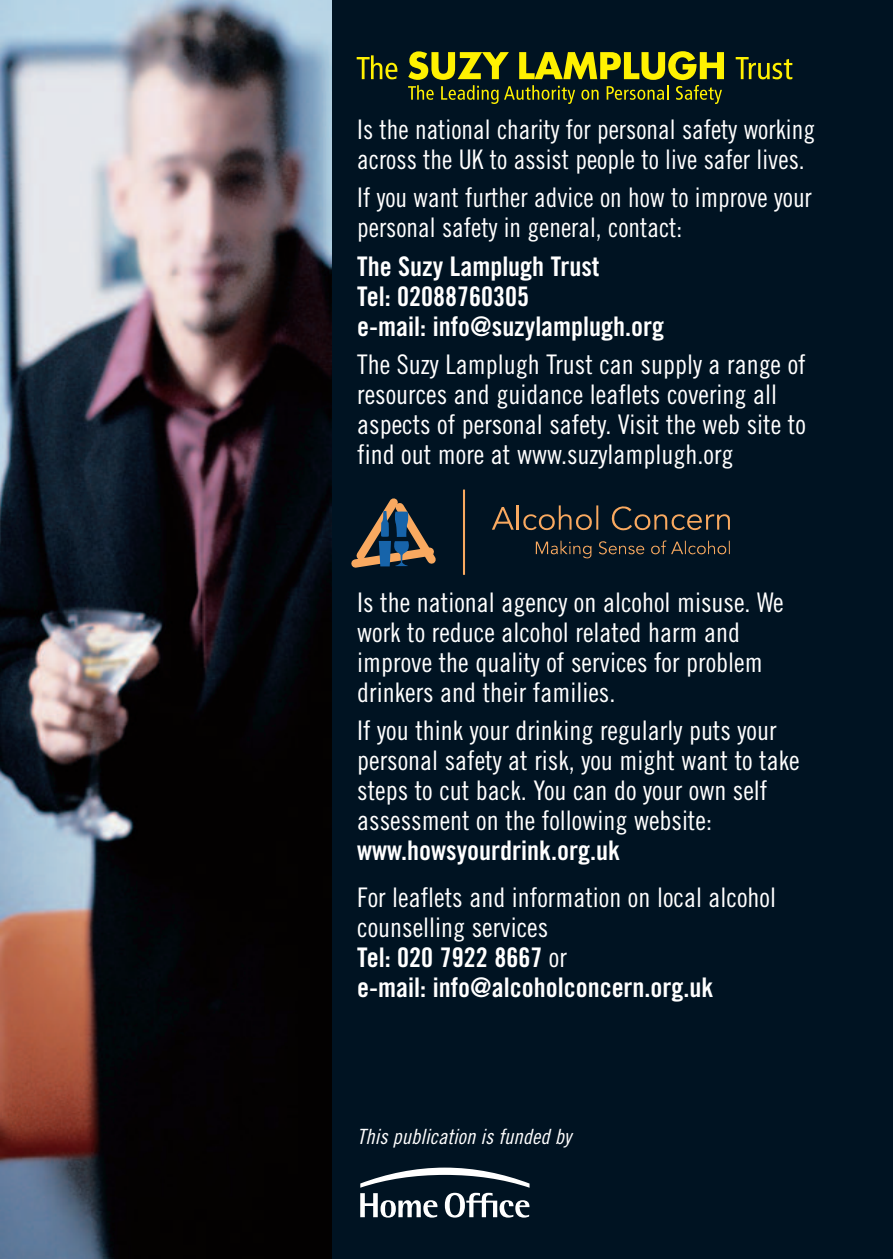
<style>
.page{position:relative;width:893px;height:1259px;background:#fff}
.page>*{position:absolute;margin:0;border:0;box-sizing:border-box;transform-origin:0 0}
.t1{font:27px/30px "Trade Gothic Cond Eighteen";color:#fff}
.t2{font:27px/30px "Trade Gothic Bold Cond Twenty";color:#fff}
.t3{font:21px "Trade Gothic Cond Eighteen Obl";color:#fff}
.s1{font-family:"Trade Gothic Cond Eighteen"}
</style>
<div class="page">
<div style="left:332px;top:0;width:561px;height:1259px;background:#001322"></div>
<img style="left:0;top:0;width:332px;height:1259px">
<svg style="left:357px;top:55px;width:40px;height:24px"></svg>
<svg style="left:736px;top:57px;width:56px;height:22px"></svg>
<svg style="left:408px;top:51px;width:316px;height:53px"></svg>
<svg style="left:360px;top:1167px;width:169px;height:50px"></svg>
<hr style="left:517px;top:505px;width:2px;height:25px;background:#f9a960">
<hr style="left:596px;top:505px;width:2px;height:25px;background:#f9a960">
<svg style="left:492px;top:507px;width:22px;height:23px"></svg>
<svg style="left:523px;top:505px;width:69px;height:25px"></svg>
<svg style="left:611px;top:506px;width:119px;height:24px"></svg>
<svg style="left:599px;top:541px;width:45px;height:13px"></svg>
<svg style="left:651px;top:540px;width:79px;height:15px"></svg>
<svg style="left:536px;top:541px;width:55px;height:17px"></svg>
<hr style="left:463px;top:489px;width:2px;height:86px;background:#f9a960">
<svg style="left:351px;top:498px;width:85px;height:70px"></svg>
<p class="t1" style="left:357px;top:116px;width:459px">Is the national charity for personal safety working across the UK to assist people to live safer lives.</p>
<p class="t1" style="left:357px;top:185px;width:456px">If you want further advice on how to improve your personal safety in general, contact:</p>
<p class="t2" style="left:357px;top:253px;width:309px">The Suzy Lamplugh Trust<br>Tel: 02088760305<br>e-mail: info@suzylamplugh.org</p>
<p class="t1" style="left:357px;top:352px;width:450px">The Suzy Lamplugh Trust can supply a range of resources and guidance leaflets covering all aspects of personal safety. Visit the web site to find out more at www.suzylamplugh.org</p>
<p class="t1" style="left:357px;top:589px;width:428px">Is the national agency on alcohol misuse. We work to reduce alcohol related harm and improve the quality of services for problem drinkers and their families.</p>
<p class="t1" style="left:357px;top:718px;width:444px">If you think your drinking regularly puts your personal safety at risk, you might want to take steps to cut back. You can do your own self assessment on the following website:</p>
<p class="t2" style="left:357px;top:838px;width:264px">www.howsyourdrink.org.uk</p>
<p class="t1" style="left:357px;top:885px;width:420px">For leaflets and information on local alcohol counselling services</p>
<p class="t2" style="left:357px;top:945px;width:358px">Tel: 020 7922 8667 <span class="s1">or<br></span>e-mail: info@alcoholconcern.org.uk</p>
<p class="t3" style="left:357px;top:1129px;width:216px">This publication is funded by</p>
</div>
